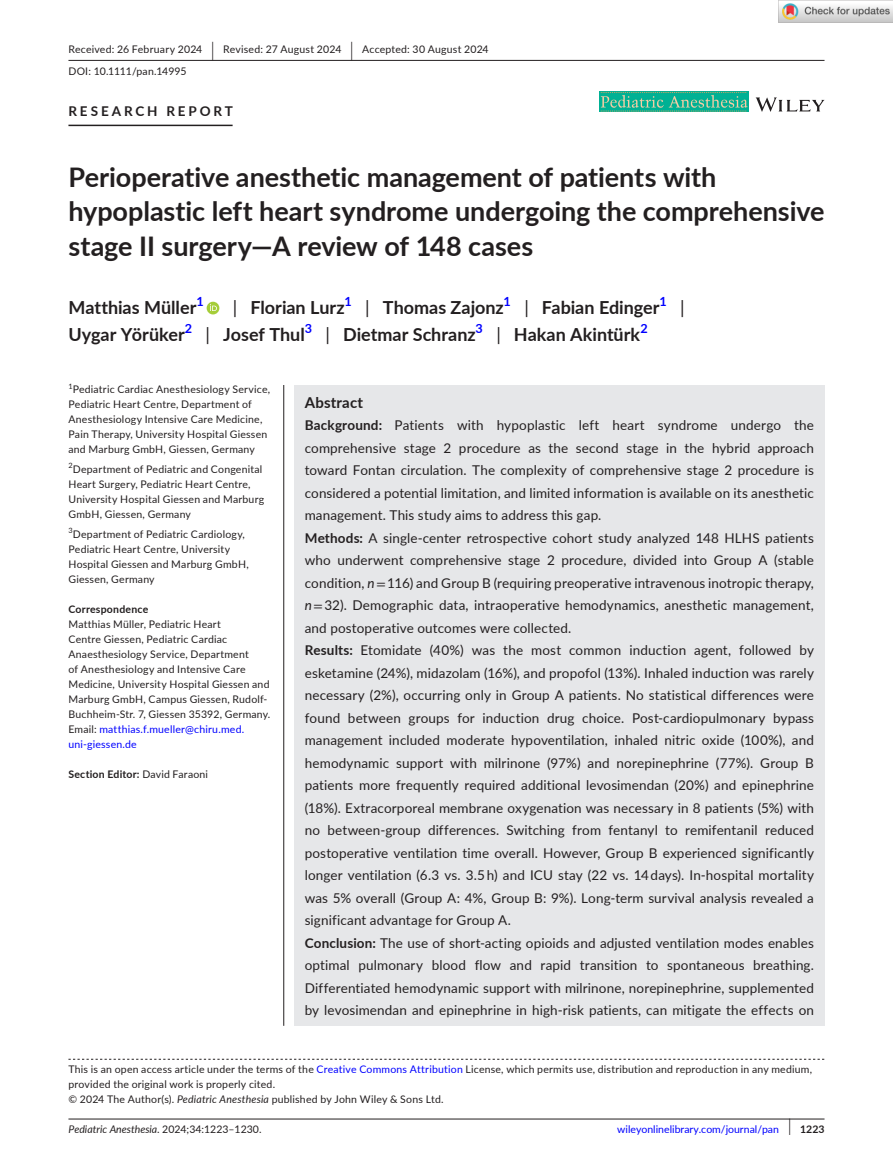
<style>
.page{position:relative;width:893px;height:1174px;background:#fff}
.page>*{position:absolute;margin:0;border:0;box-sizing:border-box;transform-origin:0 0}
.t1{font:700 27px/34.5px "Lato";color:#231f20}
.t2{font:700 18px "Lato";color:#231f20}
.t3{font:18px "Lato";color:#231f20}
.t4{font:700 15px "Lato";letter-spacing:.015em;color:#231f20}
.t5{font:13.5px/22.5px "Lato";letter-spacing:.01em;color:#231f20}
.t6{font:700 13.5px "Lato";letter-spacing:.21em;color:#231f20}
.t7{font:700 12.6px "Lato";color:#00f}
.t8{font:10.5px/15px "Lato";letter-spacing:.02em;color:#231f20}
.t9{font:700 10.5px "Lato";letter-spacing:.02em;color:#231f20}
.t10{font:10.5px "Lato";color:#00f}
.t11{font:italic 10.5px "Lato";color:#231f20}
.t12{font:7.35px "Lato";color:#231f20}
.s1{font-size:19.65px}
.s2{font-weight:400}
.s3{color:#00f}
.s4{font-weight:700}
.s5{font-style:italic}
.s6{font-family:"STIX"}
.s7{font-style:normal}
.s8{font-size:17.4px;color:#231f20}
.s9{font-weight:700;color:#231f20}
</style>
<div class="page">
<hr style="left:68px;top:1118px;width:756px;height:1px;background:#231f20">
<svg style="left:756px;top:97px;width:68px;height:15px"></svg>
<img style="left:599px;top:92px;width:149px;height:20px">
<hr style="left:68px;top:60px;width:756px;height:1px;background:#231f20">
<hr style="left:68px;top:125px;width:165px;height:1px;background:#231f20">
<div style="left:207px;top:302px;width:12px;height:12px;background:#a5cd39;border-radius:50%"></div>
<svg style="left:210px;top:304px;width:7px;height:7px"></svg>
<svg style="left:68px;top:1058px;width:756px;height:1px"></svg>
<div style="left:294px;top:385px;width:530px;height:640px;background:#e6e7e9"></div>
<hr style="left:283px;top:385px;width:1px;height:640px;background:#231f20">
<img style="left:779px;top:0;width:114px;height:23px">
<p class="t8" style="left:68px;top:38px;width:422px;line-height:21.8px">Received: 26 February 2024 <span class="s1">|</span> Revised: 27 August 2024 <span class="s1">|</span> Accepted: 30 August 2024<br>DOI: 10.1111/pan.14995</p>
<p class="t6" style="left:68px;top:101px;width:166px">RESEARCH REPORT</p>
<h1 class="t1" style="left:68px;top:159px;width:758px">Perioperative anesthetic management of patients with hypoplastic left heart syndrome undergoing the comprehensive stage II surgery—A review of 148 cases</h1>
<h2 class="t2" style="left:68px;top:295px;width:129px">Matthias Müller</h2>
<p class="t7" style="left:196px;top:292px;width:9px">1</p>
<h2 class="t2" style="left:233px;top:295px;width:113px"><span class="s2">|</span> Florian Lurz</h2>
<p class="t7" style="left:344px;top:292px;width:9px">1</p>
<h2 class="t2" style="left:365px;top:295px;width:140px"><span class="s2">|</span> Thomas Zajonz</h2>
<p class="t7" style="left:503px;top:292px;width:9px">1</p>
<h2 class="t2" style="left:524px;top:295px;width:137px"><span class="s2">|</span> Fabian Edinger</h2>
<p class="t7" style="left:659px;top:292px;width:9px">1</p>
<h2 class="t3" style="left:680px;top:295px;width:6px">|</h2>
<h2 class="t2" style="left:68px;top:322px;width:118px">Uygar Yörüker</h2>
<p class="t7" style="left:185px;top:319px;width:9px">2</p>
<h2 class="t2" style="left:206px;top:322px;width:101px"><span class="s2">|</span> Josef Thul</h2>
<p class="t7" style="left:305px;top:319px;width:9px">3</p>
<h2 class="t2" style="left:325px;top:322px;width:152px"><span class="s2">|</span> Dietmar Schranz</h2>
<p class="t7" style="left:475px;top:319px;width:9px">3</p>
<h2 class="t2" style="left:496px;top:322px;width:145px"><span class="s2">|</span> Hakan Akintürk</h2>
<p class="t7" style="left:640px;top:319px;width:9px">2</p>
<p class="t12" style="left:68px;top:381px;width:6px">1</p>
<p class="t8" style="left:68px;top:382px;width:203px;text-indent:4px">Pediatric Cardiac Anesthesiology Service, Pediatric Heart Centre, Department of Anesthesiology Intensive Care Medicine, Pain Therapy, University Hospital Giessen and Marburg GmbH, Giessen, Germany</p>
<p class="t8" style="left:68px;top:461px;width:197px"><sup>2</sup>Department of Pediatric and Congenital Heart Surgery, Pediatric Heart Centre, University Hospital Giessen and Marburg GmbH, Giessen, Germany</p>
<p class="t8" style="left:68px;top:526px;width:182px"><sup>3</sup>Department of Pediatric Cardiology,<br>Pediatric Heart Centre, University<br>Hospital Giessen and Marburg GmbH,<br>Giessen, Germany</p>
<p class="t9" style="left:68px;top:601px;width:81px">Correspondence</p>
<p class="t8" style="left:68px;top:616px;width:203px">Matthias Müller, Pediatric Heart<br>Centre Giessen, Pediatric Cardiac Anaesthesiology Service, Department<br>of Anesthesiology and Intensive Care Medicine, University Hospital Giessen and Marburg GmbH, Campus Giessen, Rudolf-Buchheim-Str. 7, Giessen 35392, Germany.<br>Email: <span class="s3">matthias.f.mueller@chiru.med. uni-giessen.de</span></p>
<p class="t9" style="left:68px;top:766px;width:141px">Section Editor: <span class="s2">David Faraoni</span></p>
<p class="t4" style="left:305px;top:391px;width:60px">Abstract</p>
<p class="t5" style="left:305px;top:413px;width:511px"><span class="s4">Background:</span> Patients with hypoplastic left heart syndrome undergo the comprehensive stage 2 procedure as the second stage in the hybrid approach toward Fontan circulation. The complexity of comprehensive stage 2 procedure is considered a potential limitation, and limited information is available on its anesthetic management. This study aims to address this gap.<br><span class="s4">Methods:</span> A single-center retrospective cohort study analyzed 148 HLHS patients who underwent comprehensive stage 2 procedure, divided into Group A (stable condition, <span class="s5">n</span><span class="s6">=</span> 116) and Group B (requiring preoperative intravenous inotropic therapy, <span class="s5">n</span><span class="s6">=</span> 32). Demographic data, intraoperative hemodynamics, anesthetic management, and postoperative outcomes were collected.<br><span class="s4">Results:</span> Etomidate (40%) was the most common induction agent, followed by esketamine (24%), midazolam (16%), and propofol (13%). Inhaled induction was rarely necessary (2%), occurring only in Group A patients. No statistical differences were found between groups for induction drug choice. Post-cardiopulmonary bypass management included moderate hypoventilation, inhaled nitric oxide (100%), and hemodynamic support with milrinone (97%) and norepinephrine (77%). Group B patients more frequently required additional levosimendan (20%) and epinephrine (18%). Extracorporeal membrane oxygenation was necessary in 8 patients (5%) with no between-group differences. Switching from fentanyl to remifentanil reduced postoperative ventilation time overall. However, Group B experienced significantly longer ventilation (6.3 vs. 3.5 h) and ICU stay (22 vs. 14 days). In-hospital mortality was 5% overall (Group A: 4%, Group B: 9%). Long-term survival analysis revealed a significant advantage for Group A.<br><span class="s4">Conclusion:</span> The use of short-acting opioids and adjusted ventilation modes enables optimal pulmonary blood flow and rapid transition to spontaneous breathing.<br>Differentiated hemodynamic support with milrinone, norepinephrine, supplemented by levosimendan and epinephrine in high-risk patients, can mitigate the effects on</p>
<p class="t8" style="left:68px;top:1061px;width:745px">This is an open access article under the terms of the <span class="s3">Creative Commons Attribution</span> License, which permits use, distribution and reproduction in any medium, provided the original work is properly cited.<br>© 2024 The Author(s). <span class="s5">Pediatric Anesthesia</span> published by John Wiley &amp; Sons Ltd.</p>
<p class="t11" style="left:68px;top:1121px;width:195px">Pediatric Anesthesia. <span class="s7">2024;34:1223–1230.</span></p>
<p class="t10" style="left:617px;top:1121px;width:209px">wileyonlinelibrary.com/journal/pan <span class="s8">|</span> <span class="s9">1223</span></p>
</div>
